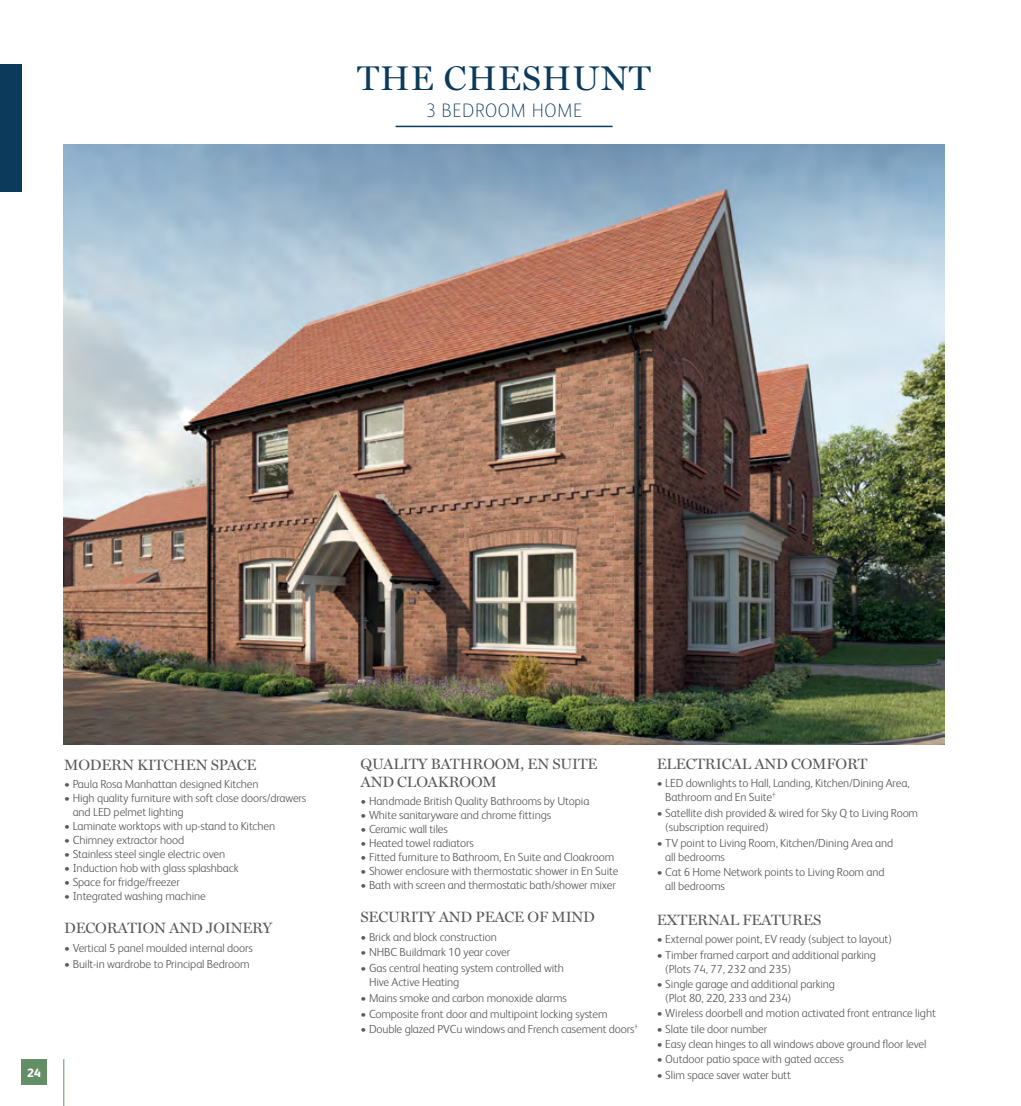
<style>
.page{position:relative;width:1021px;height:1106px;background:#fff}
.page>*{position:absolute;margin:0;border:0;box-sizing:border-box;transform-origin:0 0}
.t1{font:34.5px "Miller Display";letter-spacing:.03em;color:#0b3a5b}
.t2{font:100 19.5px "FS Albert";letter-spacing:.03em;color:#0b3a5b}
.t3{font:15px/18px "Miller Display";letter-spacing:-.01em;color:#58595b}
.t4{font:800 12px "FS Albert";color:#fff}
.t5{font:300 11.7px/14.1px "FS Albert";letter-spacing:-.01em;color:#58595b}
</style>
<div class="page">
<div style="left:21px;top:1059px;width:26px;height:25px;background:#638e66"></div>
<hr style="left:63px;top:1059px;width:1px;height:47px;background:#638e66">
<img style="left:64px;top:145px;width:880px;height:599px">
<hr style="left:395px;top:126px;width:217px;height:1px;background:#0b3a5b">
<div style="left:0;top:64px;width:21px;height:127px;background:#0b3a5b"></div>
<h1 class="t1" style="left:357px;top:58px;width:295px">THE CHESHUNT</h1>
<h2 class="t2" style="left:426px;top:98px;width:158px">3 BEDROOM HOME</h2>
<p class="t3" style="left:64px;top:755px;width:194px">MODERN KITCHEN SPACE</p>
<p class="t5" style="left:64px;top:776px;width:196px">• Paula Rosa Manhattan designed Kitchen</p>
<p class="t5" style="left:73px;top:790px;width:235px;text-indent:-9px">• High quality furniture with soft close doors/drawers and LED pelmet lighting</p>
<p class="t5" style="left:64px;top:818px;width:212px">• Laminate worktops with up-stand to Kitchen</p>
<p class="t5" style="left:64px;top:832px;width:121px">• Chimney extractor hood</p>
<p class="t5" style="left:64px;top:846px;width:162px">• Stainless steel single electric oven</p>
<p class="t5" style="left:64px;top:860px;width:176px">• Induction hob with glass splashback</p>
<p class="t5" style="left:64px;top:874px;width:117px">• Space for fridge/freezer</p>
<p class="t5" style="left:64px;top:888px;width:143px">• Integrated washing machine</p>
<p class="t3" style="left:64px;top:919px;width:209px">DECORATION AND JOINERY</p>
<p class="t5" style="left:64px;top:940px;width:190px">• Vertical 5 panel moulded internal doors</p>
<p class="t5" style="left:64px;top:956px;width:187px">• Built-in wardrobe to Principal Bedroom</p>
<p class="t4" style="left:27px;top:1063px;width:15px">24</p>
<p class="t3" style="left:360px;top:754px;width:239px">QUALITY BATHROOM, EN SUITE<br>AND CLOAKROOM</p>
<p class="t5" style="left:360px;top:793px;width:230px">• Handmade British Quality Bathrooms by Utopia</p>
<p class="t5" style="left:360px;top:807px;width:192px">• White sanitaryware and chrome fittings</p>
<p class="t5" style="left:360px;top:821px;width:89px">• Ceramic wall tiles</p>
<p class="t5" style="left:360px;top:835px;width:115px">• Heated towel radiators</p>
<p class="t5" style="left:360px;top:849px;width:255px">• Fitted furniture to Bathroom, En Suite and Cloakroom</p>
<p class="t5" style="left:360px;top:863px;width:259px">• Shower enclosure with thermostatic shower in En Suite</p>
<p class="t5" style="left:360px;top:877px;width:257px">• Bath with screen and thermostatic bath/shower mixer</p>
<p class="t3" style="left:360px;top:908px;width:236px">SECURITY AND PEACE OF MIND</p>
<p class="t5" style="left:360px;top:929px;width:138px">• Brick and block construction</p>
<p class="t5" style="left:360px;top:944px;width:151px">• NHBC Buildmark 10 year cover</p>
<p class="t5" style="left:369px;top:960px;width:197px;text-indent:-9px">• Gas central heating system controlled with<br>Hive Active Heating</p>
<p class="t5" style="left:360px;top:990px;width:208px">• Mains smoke and carbon monoxide alarms</p>
<p class="t5" style="left:360px;top:1006px;width:249px">• Composite front door and multipoint locking system</p>
<p class="t5" style="left:360px;top:1021px;width:279px">• Double glazed PVCu windows and French casement doors<sup>†</sup></p>
<p class="t3" style="left:656px;top:754px;width:212px">ELECTRICAL AND COMFORT</p>
<p class="t5" style="left:665px;top:775px;width:246px;text-indent:-9px">• LED downlights to Hall, Landing, Kitchen/Dining Area,<br>Bathroom and En Suite<sup>†</sup></p>
<p class="t5" style="left:665px;top:805px;width:254px;text-indent:-9px">• Satellite dish provided &amp; wired for Sky Q to Living Room (subscription required)</p>
<p class="t5" style="left:665px;top:835px;width:229px;text-indent:-9px">• TV point to Living Room, Kitchen/Dining Area and all bedrooms</p>
<p class="t5" style="left:665px;top:864px;width:221px;text-indent:-9px">• Cat 6 Home Network points to Living Room and all bedrooms</p>
<p class="t3" style="left:656px;top:910px;width:166px">EXTERNAL FEATURES</p>
<p class="t5" style="left:656px;top:931px;width:237px">• External power point, EV ready (subject to layout)</p>
<p class="t5" style="left:665px;top:947px;width:212px;text-indent:-9px">• Timber framed carport and additional parking (Plots 74, 77, 232 and 235)</p>
<p class="t5" style="left:665px;top:976px;width:171px;text-indent:-9px">• Single garage and additional parking (Plot 80, 220, 233 and 234)</p>
<p class="t5" style="left:656px;top:1005px;width:280px">• Wireless doorbell and motion activated front entrance light</p>
<p class="t5" style="left:656px;top:1021px;width:112px">• Slate tile door number</p>
<p class="t5" style="left:656px;top:1036px;width:271px">• Easy clean hinges to all windows above ground floor level</p>
<p class="t5" style="left:656px;top:1051px;width:189px">• Outdoor patio space with gated access</p>
<p class="t5" style="left:656px;top:1067px;width:135px">• Slim space saver water butt</p>
</div>
